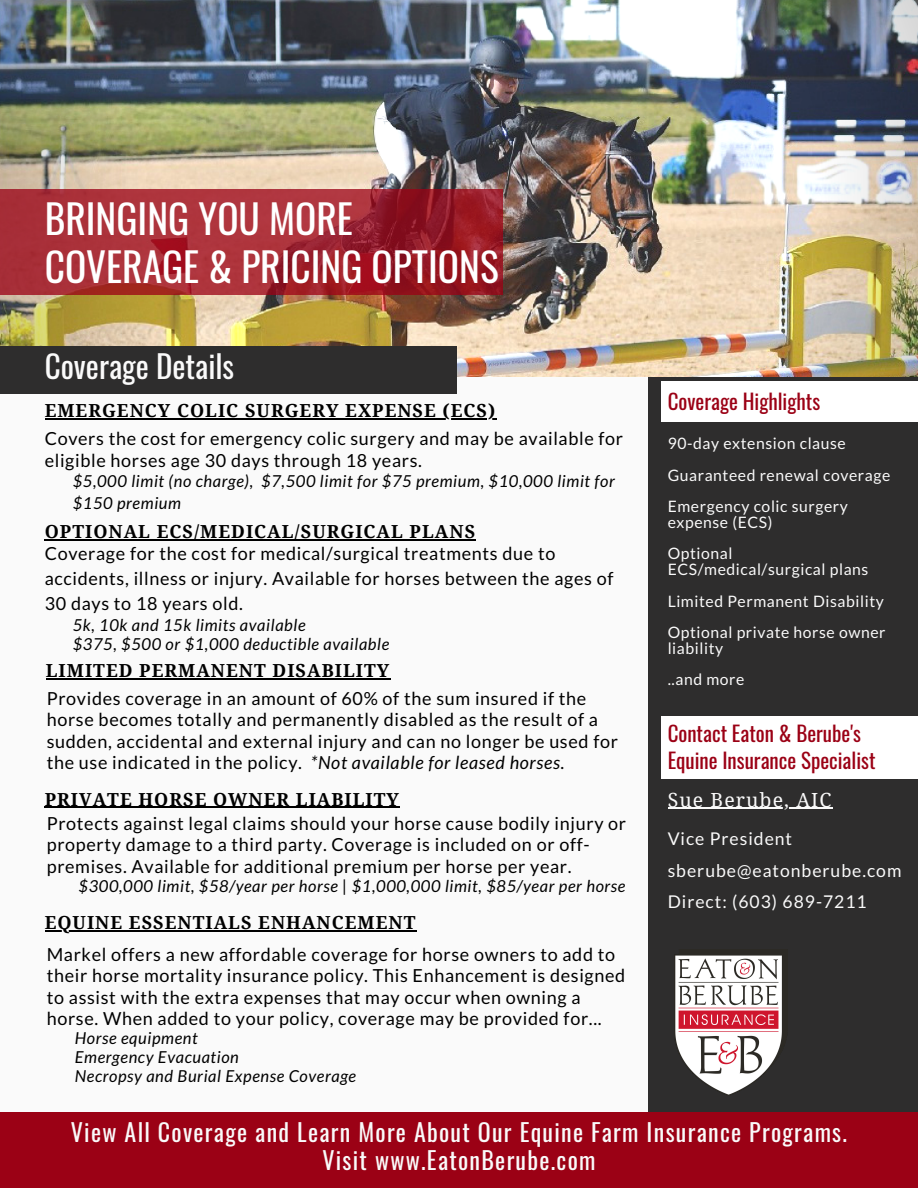
<style>
.page{position:relative;width:918px;height:1188px;background:#fafafa}
.page>*{position:absolute;margin:0;border:0;box-sizing:border-box;transform-origin:0 0}
.t1{font:39.45px/47.2px "Oswald";color:#fff}
.t2{font:31.2px "Oswald";color:#fafafa}
.t3{font:24px "Oswald";letter-spacing:.055em;color:#fafafa}
.t4{font:21px/27px "Oswald";color:#9b0115}
.t5{font:19.5px "Droid Serif";letter-spacing:.055em;color:#fafafa}
.t6{font:18px/21.3px "Lato";letter-spacing:.035em;color:#000}
.t7{font:700 18px "Droid Serif";letter-spacing:.055em;color:#000}
.t8{font:17.55px/31.5px "Lato";letter-spacing:.055em;color:#fafafa}
.t9{font:italic 16.5px/22.5px "Lato";letter-spacing:.035em;color:#000}
.t10{font:15.75px/15.8px "Lato";letter-spacing:.035em;color:#fafafa}
.s1{font-style:italic}
</style>
<div class="page">
<div style="left:648px;top:307px;width:270px;height:831px;background:#2e2d2d"></div>
<img style="left:0;top:0;width:918px;height:377px">
<svg style="left:0;top:189px;width:503px;height:106px;background:#a32832"></svg>
<div style="left:0;top:1112px;width:918px;height:76px;background:#9b0115"></div>
<div style="left:0;top:346px;width:457px;height:47px;background:#2e2d2d"></div>
<img style="left:675px;top:955px;width:107px;height:140px">
<div style="left:661px;top:381px;width:257px;height:41px;background:#fff"></div>
<hr style="left:45px;top:418px;width:451px;height:2px;background:#000">
<hr style="left:45px;top:540px;width:431px;height:1px;background:#000">
<hr style="left:46px;top:679px;width:344px;height:1px;background:#000">
<hr style="left:45px;top:807px;width:355px;height:1px;background:#000">
<hr style="left:45px;top:930px;width:371px;height:1px;background:#000">
<div style="left:661px;top:716px;width:257px;height:63px;background:#fff"></div>
<hr style="left:668px;top:808px;width:164px;height:1px;background:#fafafa">
<p class="t1" style="left:45px;top:194px;width:456px">BRINGING YOU MORE<br>COVERAGE &amp; PRICING OPTIONS</p>
<p class="t2" style="left:45px;top:341px;width:191px">Coverage Details</p>
<p class="t7" style="left:45px;top:401px;width:452px">EMERGENCY COLIC SURGERY EXPENSE (ECS)</p>
<p class="t6" style="left:45px;top:428px;width:580px">Covers the cost for emergency colic surgery and may be available for eligible horses age 30 days through 18 years.</p>
<p class="t9" style="left:73px;top:469px;width:544px">$5,000 limit (no charge), $7,500 limit for $75 premium, $10,000 limit for $150 premium</p>
<p class="t7" style="left:45px;top:522px;width:432px">OPTIONAL ECS/MEDICAL/SURGICAL PLANS</p>
<p class="t6" style="left:45px;top:541px;width:570px;line-height:24.8px">Coverage for the cost for medical/surgical treatments due to accidents, illness or injury. Available for horses between the ages of<br>30 days to 18 years old.</p>
<p class="t9" style="left:73px;top:614px;width:234px">5k, 10k and 15k limits available</p>
<p class="t9" style="left:73px;top:633px;width:318px">$375, $500 or $1,000 deductible available</p>
<p class="t6" style="left:47px;top:687px;width:573px">Provides coverage in an amount of 60% of the sum insured if the horse becomes totally and permanently disabled as the result of a sudden, accidental and external injury and can no longer be used for the use indicated in the policy. <span class="s1">*Not available for leased horses.</span></p>
<p class="t7" style="left:46px;top:661px;width:345px">LIMITED PERMANENT DISABILITY</p>
<p class="t7" style="left:45px;top:789px;width:356px">PRIVATE HORSE OWNER LIABILITY</p>
<p class="t6" style="left:47px;top:812px;width:581px">Protects against legal claims should your horse cause bodily injury or property damage to a third party. Coverage is included on or off&shy;premises. Available for additional premium per horse per year.</p>
<p class="t9" style="left:79px;top:874px;width:549px">$300,000 limit, $58/year per horse | $1,000,000 limit, $85/year per horse</p>
<p class="t7" style="left:45px;top:912px;width:372px">EQUINE ESSENTIALS ENHANCEMENT</p>
<p class="t6" style="left:47px;top:943px;width:580px">Markel offers a new affordable coverage for horse owners to add to their horse mortality insurance policy. This Enhancement is designed to assist with the extra expenses that may occur when owning a horse. When added to your policy, coverage may be provided for...</p>
<p class="t9" style="left:75px;top:1026px;width:125px">Horse equipment</p>
<p class="t9" style="left:75px;top:1046px;width:166px">Emergency Evacuation</p>
<p class="t9" style="left:75px;top:1065px;width:283px">Necropsy and Burial Expense Coverage</p>
<p class="t4" style="left:668px;top:387px;width:154px">Coverage Highlights</p>
<p class="t10" style="left:668px;top:435px;width:180px">90-day extension clause</p>
<p class="t10" style="left:668px;top:467px;width:224px">Guaranteed renewal coverage</p>
<p class="t10" style="left:668px;top:498px;width:182px">Emergency colic surgery expense (ECS)</p>
<p class="t10" style="left:668px;top:545px;width:202px">Optional<br>ECS/medical/surgical plans</p>
<p class="t10" style="left:668px;top:593px;width:218px">Limited Permanent Disability</p>
<p class="t10" style="left:668px;top:624px;width:219px">Optional private horse owner liability</p>
<p class="t10" style="left:668px;top:671px;width:78px">..and more</p>
<p class="t4" style="left:668px;top:719px;width:209px">Contact Eaton &amp; Berube's<br>Equine Insurance Specialist</p>
<p class="t5" style="left:668px;top:788px;width:165px">Sue Berube, AIC</p>
<p class="t8" style="left:668px;top:823px;width:235px">Vice President sberube@eatonberube.com</p>
<p class="t8" style="left:668px;top:886px;width:201px">Direct: (603) 689-7211</p>
<p class="t3" style="left:71px;top:1113px;width:778px">View All Coverage and Learn More About Our Equine Farm Insurance Programs.</p>
<p class="t3" style="left:322px;top:1141px;width:275px">Visit www.EatonBerube.com</p>
</div>
